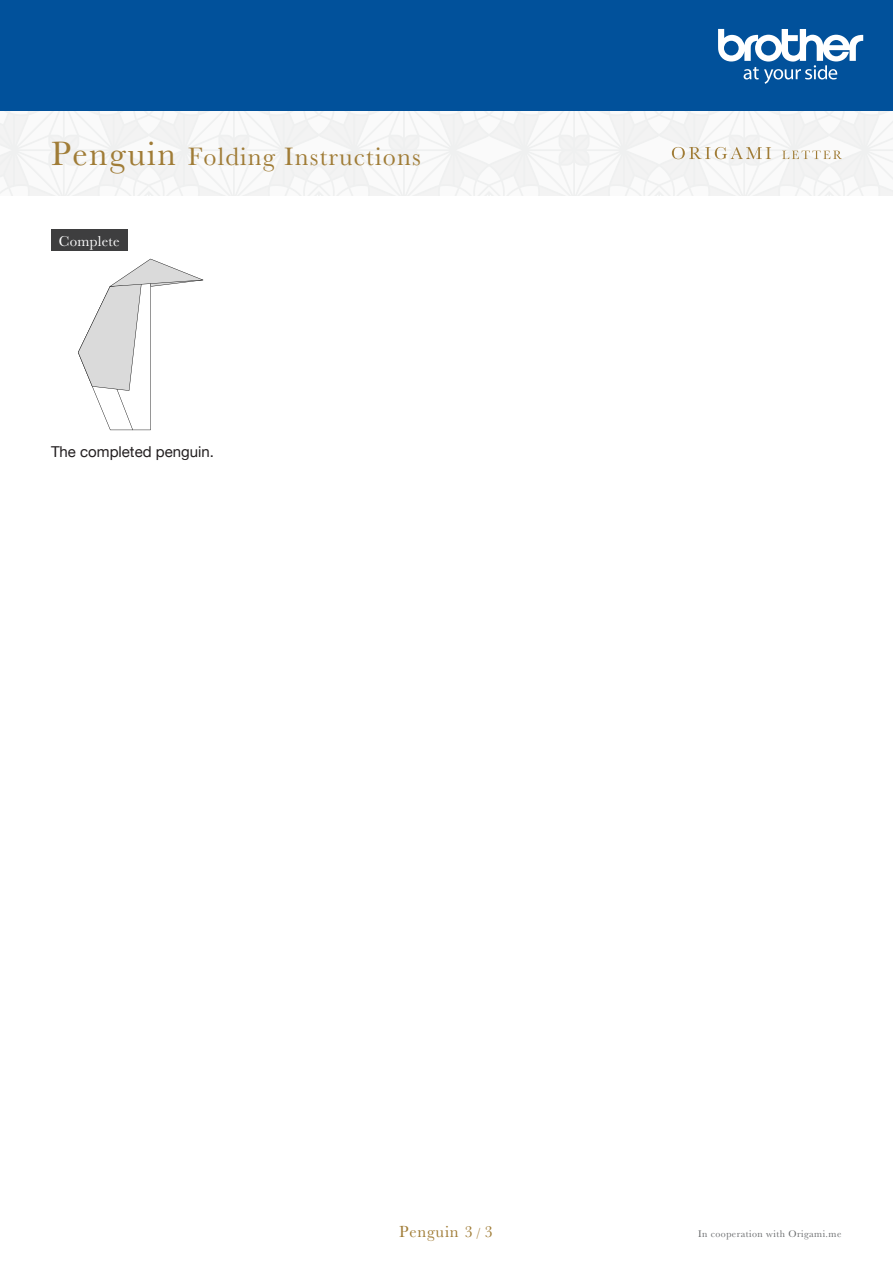
<style>
.page{position:relative;width:893px;height:1263px;background:#fff}
.page>*{position:absolute;margin:0;border:0;box-sizing:border-box;transform-origin:0 0}
.t1{font:25.95px "Baskerville URW";letter-spacing:.045em;color:#a07c36}
.t2{font:16.5px "Baskerville URW";letter-spacing:.045em;color:#a07c36}
.t3{font:15px "Helvetica Neue";color:#231f20}
.t4{font:14.85px "Baskerville URW";letter-spacing:.025em;color:#fff}
.t5{font:9.9px "Baskerville URW";letter-spacing:.045em;color:#67696b}
.s1{font-size:34.65px}
.s2{font-size:12.3px}
</style>
<div class="page">
<svg style="left:78px;top:259px;width:125px;height:171px"></svg>
<div style="left:51px;top:230px;width:77px;height:21px;background:#3e3e3f"></div>
<div style="left:0;top:111px;width:893px;height:85px;background:#f5f6f6"></div>
<svg style="left:672px;top:147px;width:170px;height:12px"></svg>
<div style="left:0;top:0;width:893px;height:111px;background:#01519b"></div>
<svg style="left:718px;top:29px;width:145px;height:55px"></svg>
<h1 class="t1" style="left:51px;top:139px;width:371px"><span class="s1">Penguin</span> Folding Instructions</h1>
<h3 class="t4" style="left:59px;top:231px;width:62px">Complete</h3>
<h3 class="t3" style="left:51px;top:441px;width:164px">The completed penguin.</h3>
<h2 class="t2" style="left:399px;top:1220px;width:95px">Penguin 3 <span class="s2">/</span> 3</h2>
<p class="t5" style="left:698px;top:1227px;width:145px">In cooperation with Origami.me</p>
</div>
